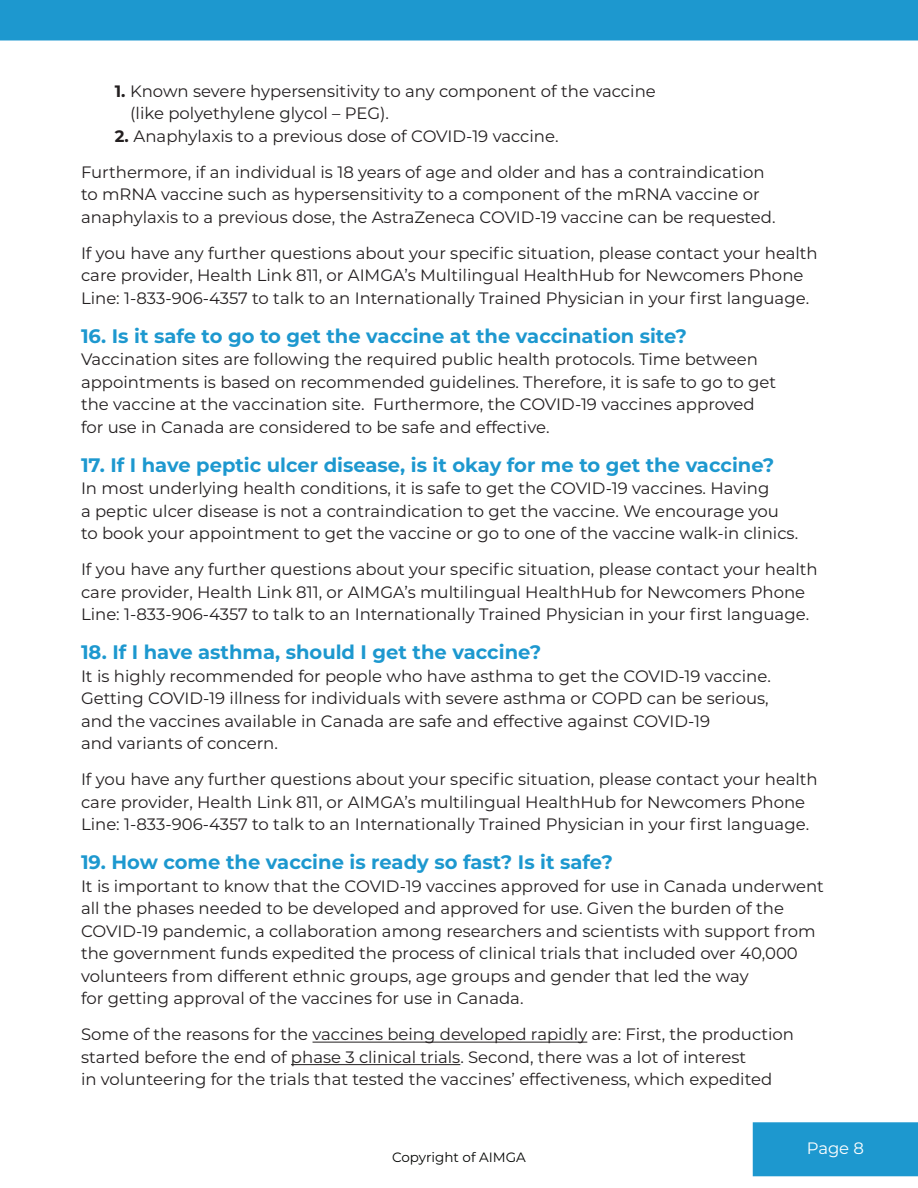
<style>
.page{position:relative;width:918px;height:1188px;background:#fff}
.page>*{position:absolute;margin:0;border:0;box-sizing:border-box;transform-origin:0 0}
.t1{font:700 19.5px "Montserrat";color:#1d98cf}
.t2{font:16.5px/22.5px "Montserrat";color:#231f20}
.t3{font:16.5px "Montserrat";color:#fff}
.t4{font:13.5px "Montserrat";color:#040503}
.s1{font-weight:700}
</style>
<div class="page">
<div style="left:753px;top:1122px;width:165px;height:54px;background:#1d98cf"></div>
<div style="left:0;top:0;width:918px;height:40px;background:#1d98cf"></div>
<hr style="left:313px;top:1042px;width:274px;height:1px;background:#231f20">
<hr style="left:291px;top:1064px;width:169px;height:1px;background:#231f20">
<p class="t2" style="left:130px;top:79px;width:527px;text-indent:-15px"><span class="s1">1.</span> Known severe hypersensitivity to any component of the vaccine (like polyethylene glycol – PEG).</p>
<p class="t2" style="left:115px;top:124px;width:445px"><span class="s1">2.</span> Anaphylaxis to a previous dose of COVID-19 vaccine.</p>
<p class="t2" style="left:81px;top:160px;width:696px">Furthermore, if an individual is 18 years of age and older and has a contraindication to mRNA vaccine such as hypersensitivity to a component of the mRNA vaccine or anaphylaxis to a previous dose, the AstraZeneca COVID-19 vaccine can be requested.</p>
<p class="t2" style="left:81px;top:241px;width:738px">If you have any further questions about your specific situation, please contact your health care provider, Health Link 811, or AIMGA’s Multilingual HealthHub for Newcomers Phone<br>Line: 1-833-906-4357 to talk to an Internationally Trained Physician in your first language.</p>
<p class="t1" style="left:81px;top:322px;width:608px">16. Is it safe to go to get the vaccine at the vaccination site?</p>
<p class="t2" style="left:81px;top:348px;width:697px">Vaccination sites are following the required public health protocols. Time between appointments is based on recommended guidelines. Therefore, it is safe to go to get the vaccine at the vaccination site. Furthermore, the COVID-19 vaccines approved for use in Canada are considered to be safe and effective.</p>
<p class="t1" style="left:81px;top:451px;width:695px">17. If I have peptic ulcer disease, is it okay for me to get the vaccine?</p>
<p class="t2" style="left:81px;top:477px;width:719px">In most underlying health conditions, it is safe to get the COVID-19 vaccines. Having<br>a peptic ulcer disease is not a contraindication to get the vaccine. We encourage you to book your appointment to get the vaccine or go to one of the vaccine walk-in clinics.</p>
<p class="t2" style="left:81px;top:558px;width:738px">If you have any further questions about your specific situation, please contact your health care provider, Health Link 811, or AIMGA’s multilingual HealthHub for Newcomers Phone<br>Line: 1-833-906-4357 to talk to an Internationally Trained Physician in your first language.</p>
<p class="t1" style="left:81px;top:638px;width:462px">18. If I have asthma, should I get the vaccine?</p>
<p class="t2" style="left:81px;top:664px;width:691px">It is highly recommended for people who have asthma to get the COVID-19 vaccine.<br>Getting COVID-19 illness for individuals with severe asthma or COPD can be serious, and the vaccines available in Canada are safe and effective against COVID-19<br>and variants of concern.</p>
<p class="t2" style="left:81px;top:768px;width:738px">If you have any further questions about your specific situation, please contact your health care provider, Health Link 811, or AIMGA’s multilingual HealthHub for Newcomers Phone<br>Line: 1-833-906-4357 to talk to an Internationally Trained Physician in your first language.</p>
<p class="t1" style="left:81px;top:848px;width:533px">19. How come the vaccine is ready so fast? Is it safe?</p>
<p class="t2" style="left:81px;top:874px;width:744px">It is important to know that the COVID-19 vaccines approved for use in Canada underwent all the phases needed to be developed and approved for use. Given the burden of the COVID-19 pandemic, a collaboration among researchers and scientists with support from the government funds expedited the process of clinical trials that included over 40,000 volunteers from different ethnic groups, age groups and gender that led the way<br>for getting approval of the vaccines for use in Canada.</p>
<p class="t2" style="left:81px;top:1023px;width:715px">Some of the reasons for the vaccines being developed rapidly are: First, the production started before the end of phase 3 clinical trials. Second, there was a lot of interest<br>in volunteering for the trials that tested the vaccines’ effectiveness, which expedited</p>
<p class="t4" style="left:392px;top:1148px;width:135px">Copyright of AIMGA</p>
<p class="t3" style="left:807px;top:1137px;width:59px">Page 8</p>
</div>
